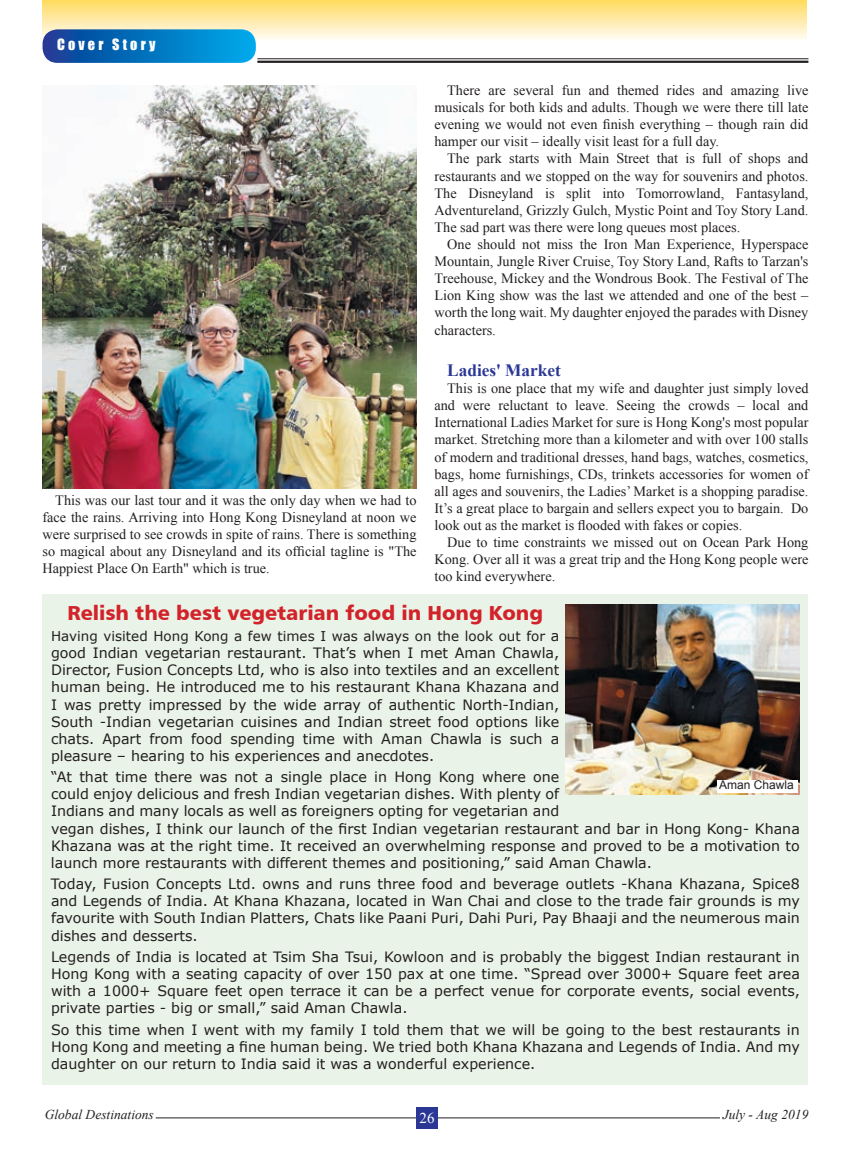
<style>
.page{position:relative;width:851px;height:1149px;background:#fff}
.page>*{position:absolute;margin:0;border:0;box-sizing:border-box;transform-origin:0 0}
.t1{font:20.25px "Humanist 777 BT Black B";color:#d2232a}
.t2{font:700 17.25px "Times New Roman";color:#2a3795}
.t3{font:15px "Times New Roman";color:#fff}
.t4{font:14.25px/17.1px "Verdana";color:#231f20;text-align:justify}
.t5{font:14.25px/17.1px "Times New Roman";color:#231f20;text-align:justify}
.t6{font:14.25px "Impact";letter-spacing:.22em;color:#fff}
.t7{font:13.5px "Verdana";color:#231f20}
.t8{font:italic 13.5px "Times New Roman";color:#231f20}
.t9{font:12px "Arial";color:#231f20}
.s1{font-size:14.25px}
</style>
<div class="page">
<hr style="left:156px;top:1117px;width:563px;height:1px;background:#231f20">
<div style="left:416px;top:1106px;width:21px;height:22px;background:#2a3795"></div>
<div style="left:43px;top:0;width:763px;height:41px;background:linear-gradient(to bottom,#ffdb5f,#fffcf8)"></div>
<svg style="left:43px;top:29px;width:213px;height:34px;background:#0775bf"></svg>
<hr style="left:257px;top:61px;width:551px;height:2px;background:#231f20">
<hr style="left:257px;top:58px;width:551px;height:1px;background:#231f20">
<img style="left:43px;top:85px;width:373px;height:403px">
<div style="left:43px;top:594px;width:765px;height:490px;background:#eaf3e7"></div>
<img style="left:565px;top:604px;width:234px;height:190px">
<div style="left:716px;top:779px;width:81px;height:13px;background:#fff"></div>
<p class="t6" style="left:57px;top:33px;width:100px">COVER STORY</p>
<p class="t5" style="left:447px;top:81px;width:362px">There are several fun and themed rides and amazing live</p>
<p class="t5" style="left:434px;top:98px;width:375px">musicals for both kids and adults. Though we were there till late</p>
<p class="t5" style="left:434px;top:116px;width:375px">evening we would not even finish everything – though rain did</p>
<p class="t5" style="left:434px;top:133px;width:286px">hamper our visit – ideally visit least for a full day.</p>
<p class="t5" style="left:447px;top:150px;width:362px">The park starts with Main Street that is full of shops and</p>
<p class="t5" style="left:434px;top:167px;width:375px">restaurants and we stopped on the way for souvenirs and photos.</p>
<p class="t5" style="left:434px;top:184px;width:375px">The Disneyland is split into Tomorrowland, Fantasyland,</p>
<p class="t5" style="left:434px;top:201px;width:375px">Adventureland, Grizzly Gulch, Mystic Point and Toy Story Land.</p>
<p class="t5" style="left:434px;top:218px;width:307px">The sad part was there were long queues most places.</p>
<p class="t5" style="left:447px;top:235px;width:362px">One should not miss the Iron Man Experience, Hyperspace</p>
<p class="t5" style="left:434px;top:252px;width:375px">Mountain, Jungle River Cruise, Toy Story Land, Rafts to Tarzan's</p>
<p class="t5" style="left:434px;top:269px;width:375px">Treehouse, Mickey and the Wondrous Book. The Festival of The</p>
<p class="t5" style="left:434px;top:287px;width:375px">Lion King show was the last we attended and one of the best –</p>
<p class="t5" style="left:434px;top:304px;width:375px">worth the long wait. My daughter enjoyed the parades with Disney</p>
<p class="t5" style="left:434px;top:321px;width:63px">characters.</p>
<p class="t2" style="left:447px;top:360px;width:115px">Ladies' Market</p>
<p class="t5" style="left:447px;top:379px;width:362px">This is one place that my wife and daughter just simply loved</p>
<p class="t5" style="left:434px;top:396px;width:375px">and were reluctant to leave. Seeing the crowds – local and</p>
<p class="t5" style="left:434px;top:413px;width:375px">International Ladies Market for sure is Hong Kong's most popular</p>
<p class="t5" style="left:434px;top:431px;width:375px">market. Stretching more than a kilometer and with over 100 stalls</p>
<p class="t5" style="left:434px;top:448px;width:375px">of modern and traditional dresses, hand bags, watches, cosmetics,</p>
<p class="t5" style="left:434px;top:465px;width:375px">bags, home furnishings, CDs, trinkets accessories for women of</p>
<p class="t5" style="left:434px;top:482px;width:375px">all ages and souvenirs, the Ladies’ Market is a shopping paradise.</p>
<p class="t5" style="left:434px;top:499px;width:375px">It’s a great place to bargain and sellers expect you to bargain. Do</p>
<p class="t5" style="left:434px;top:516px;width:309px">look out as the market is flooded with fakes or copies.</p>
<p class="t5" style="left:447px;top:533px;width:362px">Due to time constraints we missed out on Ocean Park Hong</p>
<p class="t5" style="left:434px;top:550px;width:375px">Kong. Over all it was a great trip and the Hong Kong people were</p>
<p class="t5" style="left:434px;top:567px;width:122px">too kind everywhere.</p>
<p class="t1" style="left:67px;top:599px;width:477px">Relish the best vegetarian food in Hong Kong</p>
<p class="t7" style="left:51px;top:626px;width:509px">Having visited Hong Kong a few times I was always on the look out for <span class="s1">a</span></p>
<p class="t4" style="left:51px;top:644px;width:509px">good Indian vegetarian restaurant. That’s when I met Aman Chawla, Director, Fusion Concepts Ltd, who is also into textiles and an excellent human being. He introduced me to his restaurant Khana Khazana and I was pretty impressed by the wide array of authentic North-Indian, South -Indian vegetarian cuisines and Indian street food options like chats. Apart from food spending time with Aman Chawla is such a pleasure – hearing to his experiences and anecdotes.</p>
<p class="t4" style="left:51px;top:768px;width:750px;text-align:left">“At that time there was not a single place in Hong Kong where one<br>could enjoy delicious and fresh Indian vegetarian dishes. With plenty of<br>Indians and many locals as well as foreigners opting for vegetarian and<br>vegan dishes, I think our launch of the first Indian vegetarian restaurant and bar in Hong Kong- Khana Khazana was at the right time. It received an overwhelming response and proved to be a motivation to launch more restaurants with different themes and positioning,” said Aman Chawla.</p>
<p class="t4" style="left:51px;top:875px;width:750px">Today, Fusion Concepts Ltd. owns and runs three food and beverage outlets -Khana Khazana, Spice8 and Legends of India. At Khana Khazana, located in Wan Chai and close to the trade fair grounds is my favourite with South Indian Platters, Chats like Paani Puri, Dahi Puri, Pay Bhaaji and the neumerous main dishes and desserts.</p>
<p class="t4" style="left:51px;top:947px;width:750px">Legends of India is located at Tsim Sha Tsui, Kowloon and is probably the biggest Indian restaurant in Hong Kong with a seating capacity of over 150 pax at one time. “Spread over 3000+ Square feet area with a 1000+ Square feet open terrace it can be a perfect venue for corporate events, social events, private parties - big or small,” said Aman Chawla.</p>
<p class="t4" style="left:51px;top:1020px;width:750px">So this time when I went with my family I told them that we will be going to the best restaurants in Hong Kong and meeting a fine human being. We tried both Khana Khazana and Legends of India. And my daughter on our return to India said it was a wonderful experience.</p>
<p class="t5" style="left:43px;top:491px;width:375px;text-indent:13px">This was our last tour and it was the only day when we had to face the rains. Arriving into Hong Kong Disneyland at noon we were surprised to see crowds in spite of rains. There is something so magical about any Disneyland and its official tagline is "The Happiest Place On Earth" which is true.</p>
<p class="t9" style="left:719px;top:776px;width:76px">Aman Chawla</p>
<p class="t8" style="left:45px;top:1106px;width:111px">Global Destinations</p>
<p class="t8" style="left:722px;top:1106px;width:87px">July - Aug 2019</p>
<p class="t3" style="left:419px;top:1107px;width:16px">26</p>
</div>
